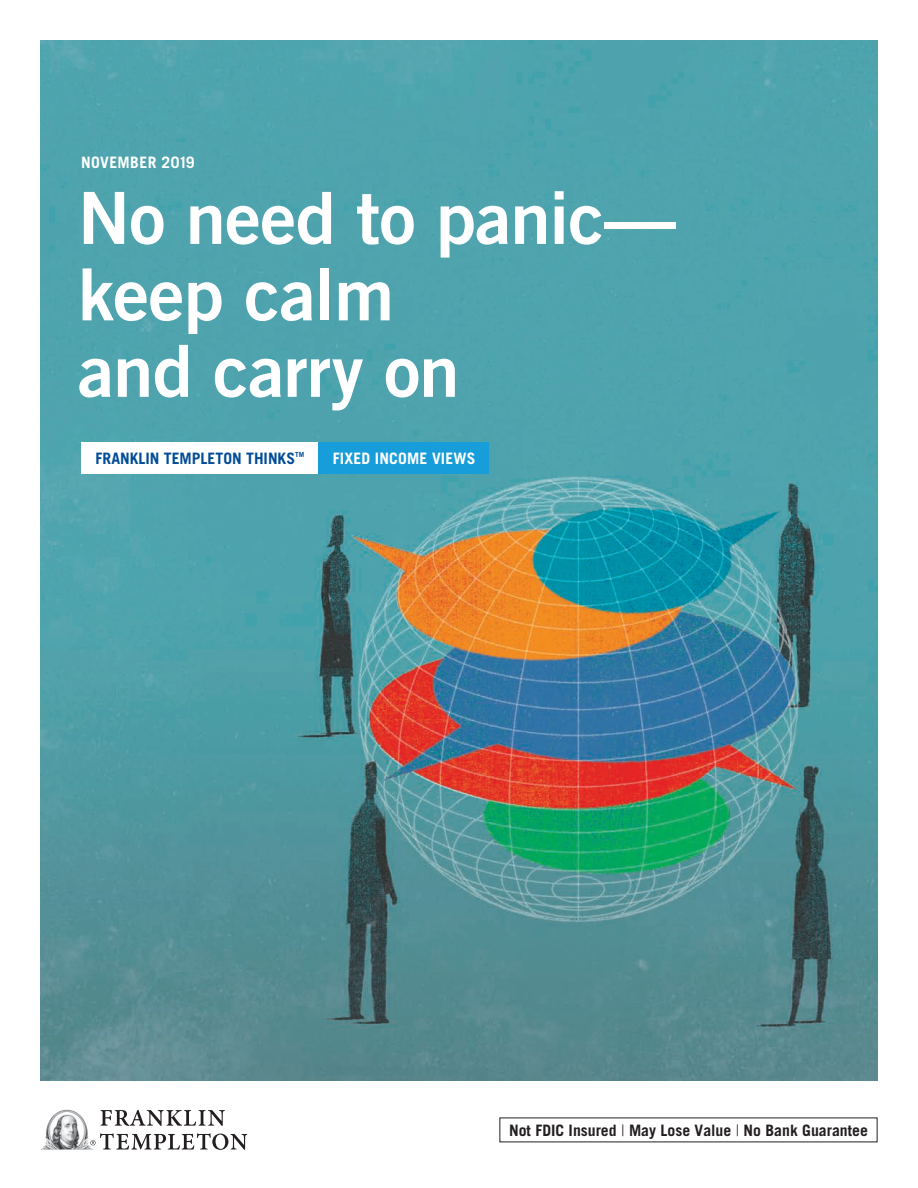
<style>
.page{position:relative;width:918px;height:1188px;background:#fff}
.page>*{position:absolute;margin:0;border:0;box-sizing:border-box;transform-origin:0 0}
.t1{font:72px/76.5px "Trade Gothic LT Std Bd 2";letter-spacing:-.01em;color:#fff}
.t2{font:700 15.75px "Trade Gothic LT Std";color:#231f20}
.t3{font:700 15.75px "Trade Gothic LT Std";letter-spacing:.01em;color:#fff}
.t4{font:700 15.75px "Trade Gothic LT Std";color:#004c97}
.t5{font:700 7.05px "Trade Gothic LT Std";color:#004c97}
.s1{font-weight:300}
</style>
<div class="page">
<img style="left:40px;top:40px;width:838px;height:1041px">
<div style="left:81px;top:443px;width:237px;height:31px;background:#fff"></div>
<div style="left:318px;top:443px;width:171px;height:31px;background:#179dd9"></div>
<svg style="left:101px;top:1110px;width:124px;height:16px"></svg>
<svg style="left:90px;top:1133px;width:157px;height:17px"></svg>
<img style="left:42px;top:1110px;width:51px;height:39px">
<p class="t3" style="left:81px;top:153px;width:115px">NOVEMBER 2019</p>
<h1 class="t1" style="left:78px;top:179px;width:599px">No need to panic— keep calm<br>and carry on</h1>
<p class="t4" style="left:96px;top:449px;width:201px">FRANKLIN TEMPLETON THINKS</p>
<p class="t5" style="left:295px;top:451px;width:10px">TM</p>
<p class="t3" style="left:333px;top:449px;width:144px">FIXED INCOME VIEWS</p>
<p class="t2" style="left:509px;top:1121px;width:360px">Not FDIC Insured <span class="s1">|</span> May Lose Value <span class="s1">|</span> No Bank Guarantee</p>
</div>
